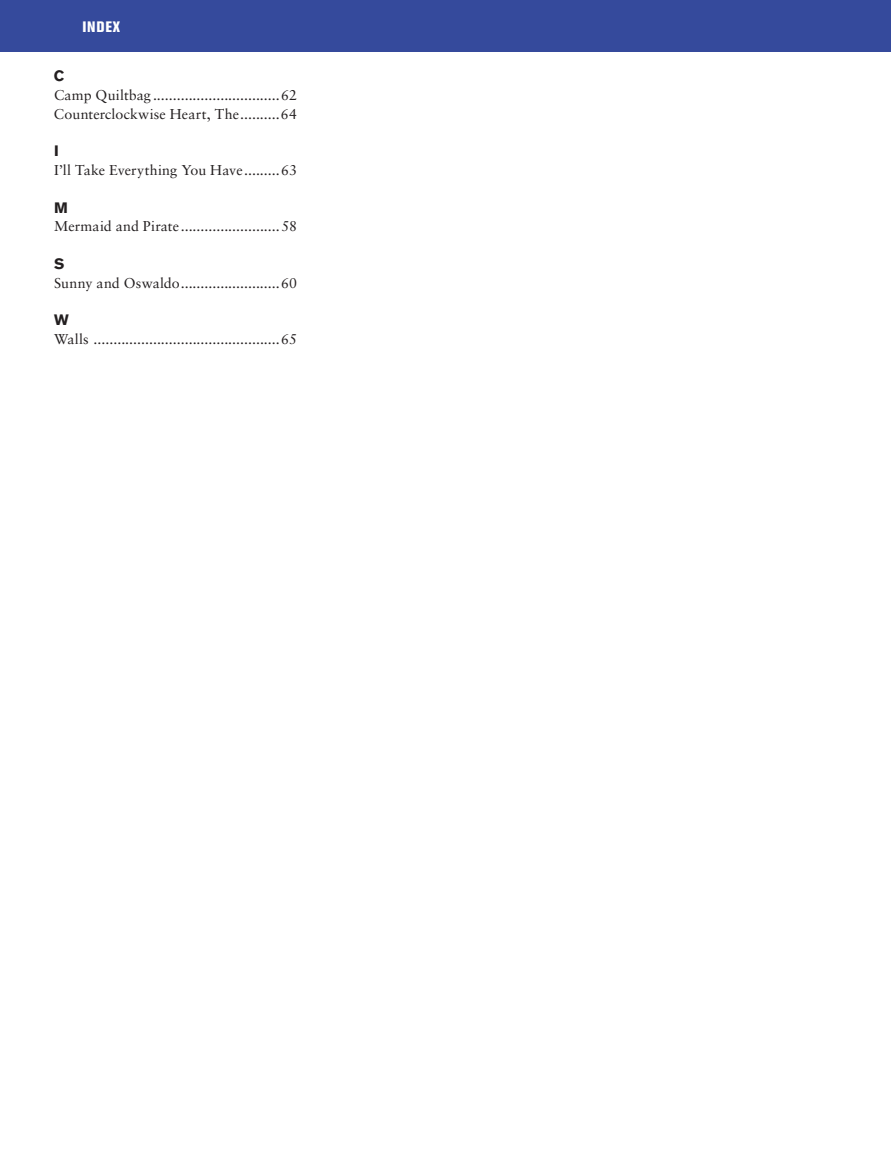
<style>
.page{position:relative;width:891px;height:1175px;background:#fff}
.page>*{position:absolute;margin:0;border:0;box-sizing:border-box;transform-origin:0 0}
.t1{font:15px "Akzidenz Grotesk BQ X Bd Cnd Alt";letter-spacing:.055em;color:#fff}
.t2{font:700 15px "Akzidenz Grotesk BQ";color:#231f20}
.t3{font:14.25px/18.8px "Sabon LT Std";letter-spacing:.01em;color:#231f20}
</style>
<div class="page">
<div style="left:0;top:0;width:891px;height:52px;background:#354a9c"></div>
<p class="t1" style="left:82px;top:18px;width:39px">INDEX</p>
<p class="t2" style="left:54px;top:67px;width:12px">C</p>
<p class="t3" style="left:54px;top:86px;width:245px">Camp Quiltbag ................................62<br>Counterclockwise Heart, The..........64</p>
<p class="t2" style="left:54px;top:142px;width:6px">I</p>
<p class="t3" style="left:54px;top:161px;width:245px">I’ll Take Everything You Have.........63</p>
<p class="t2" style="left:54px;top:199px;width:15px">M</p>
<p class="t3" style="left:54px;top:217px;width:244px">Mermaid and Pirate .........................58</p>
<p class="t2" style="left:54px;top:255px;width:12px">S</p>
<p class="t3" style="left:54px;top:273px;width:245px">Sunny and Oswaldo.........................60</p>
<p class="t2" style="left:54px;top:311px;width:16px">W</p>
<p class="t3" style="left:54px;top:329px;width:245px">Walls ...............................................65</p>
</div>
